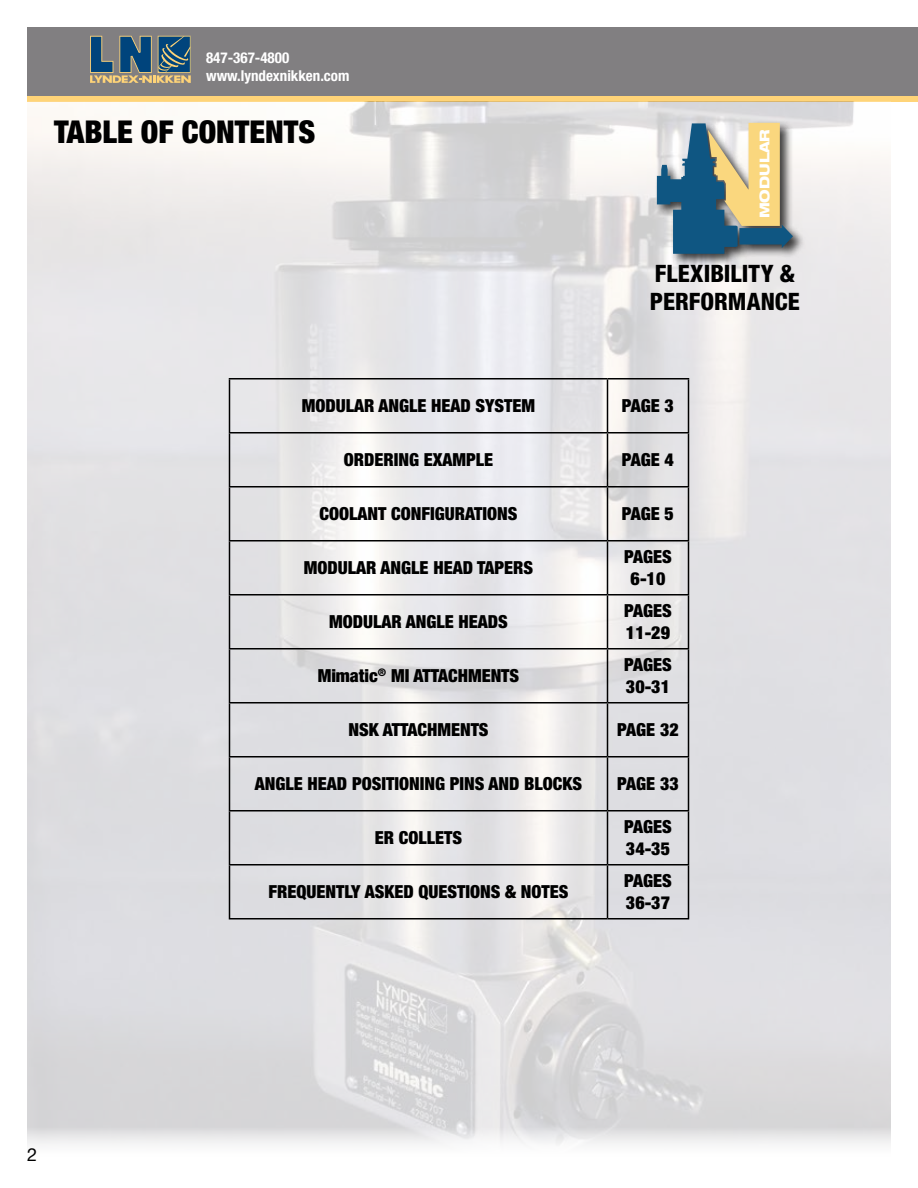
<style>
.page{position:relative;width:918px;height:1188px;background:#fff}
.page>*{position:absolute;margin:0;border:0;box-sizing:border-box;transform-origin:0 0}
.t1{font:900 condensed 31.5px "Helvetica Neue LT Std";color:#000}
.t2{font:800 condensed 24px/28.5px "Helvetica Neue LT Std";color:#000}
.t3{font:900 condensed 18px/21.6px "Helvetica Neue LT Std";color:#000}
.t4{font:18px "Helvetica Neue LT Std";color:#000}
.t5{font:700 condensed 15px/18px "Helvetica Neue LT Std";color:#fff}
.t6{font:800 expanded 13.5px "Helvetica Neue LT Std";color:#fff}
</style>
<div class="page">
<div style="left:27px;top:95px;width:891px;height:7px;background:#ffd478"></div>
<div style="left:27px;top:27px;width:891px;height:68px;background:#817f81"></div>
<svg style="left:90px;top:36px;width:101px;height:47px"></svg>
<img style="left:27px;top:102px;width:864px;height:1043px">
<hr style="left:229px;top:378px;width:379px;height:2px;background:#000">
<hr style="left:229px;top:380px;width:1px;height:52px;background:#000">
<hr style="left:608px;top:378px;width:81px;height:2px;background:#000">
<hr style="left:688px;top:380px;width:1px;height:52px;background:#000">
<hr style="left:229px;top:432px;width:379px;height:2px;background:#000">
<hr style="left:229px;top:434px;width:1px;height:52px;background:#000">
<hr style="left:608px;top:432px;width:81px;height:2px;background:#000">
<hr style="left:688px;top:434px;width:1px;height:52px;background:#000">
<hr style="left:229px;top:486px;width:379px;height:2px;background:#000">
<hr style="left:229px;top:488px;width:1px;height:52px;background:#000">
<hr style="left:608px;top:486px;width:81px;height:2px;background:#000">
<hr style="left:607px;top:488px;width:1px;height:52px;background:#000">
<hr style="left:688px;top:488px;width:1px;height:52px;background:#000">
<hr style="left:229px;top:540px;width:379px;height:2px;background:#000">
<hr style="left:229px;top:542px;width:1px;height:52px;background:#000">
<hr style="left:608px;top:540px;width:81px;height:2px;background:#000">
<hr style="left:607px;top:542px;width:1px;height:52px;background:#000">
<hr style="left:688px;top:542px;width:1px;height:52px;background:#000">
<hr style="left:229px;top:594px;width:379px;height:2px;background:#000">
<hr style="left:229px;top:596px;width:1px;height:52px;background:#000">
<hr style="left:608px;top:594px;width:81px;height:2px;background:#000">
<hr style="left:607px;top:596px;width:1px;height:52px;background:#000">
<hr style="left:688px;top:596px;width:1px;height:52px;background:#000">
<hr style="left:229px;top:648px;width:379px;height:2px;background:#000">
<hr style="left:229px;top:650px;width:1px;height:52px;background:#000">
<hr style="left:608px;top:648px;width:81px;height:2px;background:#000">
<hr style="left:607px;top:650px;width:1px;height:52px;background:#000">
<hr style="left:688px;top:650px;width:1px;height:52px;background:#000">
<hr style="left:229px;top:702px;width:379px;height:2px;background:#000">
<hr style="left:229px;top:704px;width:1px;height:52px;background:#000">
<hr style="left:608px;top:702px;width:81px;height:2px;background:#000">
<hr style="left:607px;top:704px;width:1px;height:52px;background:#000">
<hr style="left:688px;top:704px;width:1px;height:52px;background:#000">
<hr style="left:229px;top:756px;width:379px;height:2px;background:#000">
<hr style="left:229px;top:758px;width:1px;height:52px;background:#000">
<hr style="left:608px;top:756px;width:81px;height:2px;background:#000">
<hr style="left:607px;top:758px;width:1px;height:52px;background:#000">
<hr style="left:688px;top:758px;width:1px;height:52px;background:#000">
<hr style="left:229px;top:810px;width:379px;height:2px;background:#000">
<hr style="left:229px;top:812px;width:1px;height:52px;background:#000">
<hr style="left:608px;top:810px;width:81px;height:2px;background:#000">
<hr style="left:607px;top:812px;width:1px;height:52px;background:#000">
<hr style="left:688px;top:812px;width:1px;height:52px;background:#000">
<hr style="left:229px;top:864px;width:379px;height:2px;background:#000">
<hr style="left:229px;top:866px;width:1px;height:52px;background:#000">
<hr style="left:608px;top:864px;width:81px;height:2px;background:#000">
<hr style="left:607px;top:866px;width:1px;height:52px;background:#000">
<hr style="left:688px;top:866px;width:1px;height:52px;background:#000">
<hr style="left:229px;top:918px;width:379px;height:2px;background:#000">
<hr style="left:608px;top:918px;width:81px;height:2px;background:#000">
<hr style="left:607px;top:380px;width:1px;height:52px;background:#000">
<hr style="left:607px;top:434px;width:1px;height:52px;background:#000">
<div style="left:655px;top:120px;width:151px;height:147px;background:#000;opacity:.75"></div>
<svg style="left:657px;top:123px;width:136px;height:131px;background:#8b9c95"></svg>
<p class="t5" style="left:206px;top:49px;width:145px">847-367-4800 www.lyndexnikken.com</p>
<h1 class="t1" style="left:54px;top:113px;width:263px">TABLE OF CONTENTS</h1>
<p class="t6" style="left:756px;top:218px;width:91px;rotate:-90deg">MODULAR</p>
<h2 class="t2" style="left:650px;top:259px;width:151px">FLEXIBILITY &amp;<br>PERFORMANCE</h2>
<p class="t3" style="left:302px;top:395px;width:235px">MODULAR ANGLE HEAD SYSTEM</p>
<p class="t3" style="left:622px;top:395px;width:54px">PAGE 3</p>
<p class="t3" style="left:344px;top:449px;width:151px">ORDERING EXAMPLE</p>
<p class="t3" style="left:622px;top:449px;width:54px">PAGE 4</p>
<p class="t3" style="left:319px;top:503px;width:200px">COOLANT CONFIGURATIONS</p>
<p class="t3" style="left:622px;top:503px;width:54px">PAGE 5</p>
<p class="t3" style="left:304px;top:557px;width:231px">MODULAR ANGLE HEAD TAPERS</p>
<p class="t3" style="left:624px;top:546px;width:49px;text-align:center">PAGES<br>6-10</p>
<p class="t3" style="left:329px;top:611px;width:180px">MODULAR ANGLE HEADS</p>
<p class="t3" style="left:624px;top:600px;width:49px">PAGES<br>11-29</p>
<p class="t3" style="left:318px;top:665px;width:203px">Mimatic<sup>®</sup> MI ATTACHMENTS</p>
<p class="t3" style="left:624px;top:654px;width:49px">PAGES<br>30-31</p>
<p class="t3" style="left:348px;top:719px;width:142px">NSK ATTACHMENTS</p>
<p class="t3" style="left:617px;top:719px;width:63px">PAGE 32</p>
<p class="t3" style="left:255px;top:773px;width:329px">ANGLE HEAD POSITIONING PINS AND BLOCKS</p>
<p class="t3" style="left:617px;top:773px;width:63px">PAGE 33</p>
<p class="t3" style="left:375px;top:827px;width:89px">ER COLLETS</p>
<p class="t3" style="left:624px;top:816px;width:49px">PAGES<br>34-35</p>
<p class="t3" style="left:269px;top:881px;width:301px">FREQUENTLY ASKED QUESTIONS &amp; NOTES</p>
<p class="t3" style="left:624px;top:870px;width:49px">PAGES<br>36-37</p>
<p class="t4" style="left:27px;top:1144px;width:12px">2</p>
</div>
